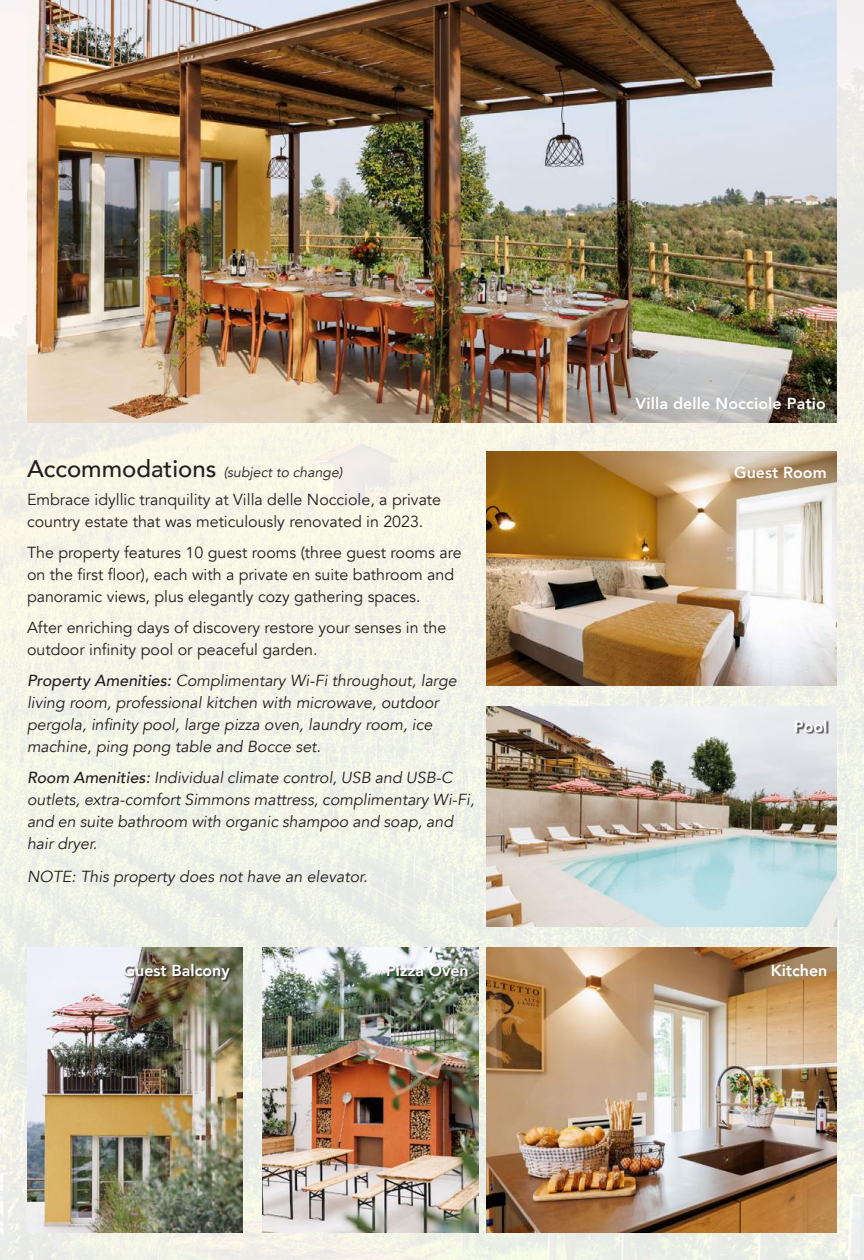
<style>
.page{position:relative;width:864px;height:1260px;background:#fff}
.page>*{position:absolute;margin:0;border:0;box-sizing:border-box;transform-origin:0 0}
.t1{font:italic 16px/22px "Avenir";color:#241f1f}
.t2{font:16px/22px "Avenir";color:#241f1f}
.t3{font:800 16px "Avenir";color:#fff}
.t4{font:italic 14px "Avenir";color:#241f1f}
.s1{font-weight:500;font-style:normal;font-size:24px}
.s2{font-weight:500}
</style>
<div class="page">
<img style="left:0;top:0;width:864px;height:1260px">
<img style="left:487px;top:451px;width:350px;height:234px">
<img style="left:487px;top:947px;width:350px;height:286px">
<img style="left:487px;top:706px;width:350px;height:221px">
<div style="left:795px;top:720px;width:34px;height:14px;background:#241f1f;opacity:.75"></div>
<img style="left:27px;top:0;width:810px;height:423px">
<img style="left:263px;top:947px;width:215px;height:286px">
<img style="left:27px;top:947px;width:215px;height:286px">
<div style="left:387px;top:965px;width:83px;height:13px;background:#241f1f;opacity:.75"></div>
<div style="left:123px;top:964px;width:109px;height:18px;background:#241f1f;opacity:.75"></div>
<p class="t4" style="left:27px;top:464px;width:317px"><span class="s1">Accommodations</span> (subject to change)</p>
<p class="t2" style="left:27px;top:489px;width:416px">Embrace idyllic tranquility at Villa delle Nocciole, a private country estate that was meticulously renovated in 2023.</p>
<p class="t2" style="left:27px;top:542px;width:436px">The property features 10 guest rooms (three guest rooms are on the first floor), each with a private en suite bathroom and panoramic views, plus elegantly cozy gathering spaces.</p>
<p class="t2" style="left:27px;top:617px;width:421px">After enriching days of discovery restore your senses in the outdoor infinity pool or peaceful garden.</p>
<p class="t1" style="left:27px;top:670px;width:431px"><span class="s2">Property Amenities:</span> Complimentary Wi-Fi throughout, large living room, professional kitchen with microwave, outdoor pergola, infinity pool, large pizza oven, laundry room, ice machine, ping pong table and Bocce set.</p>
<p class="t1" style="left:27px;top:767px;width:449px"><span class="s2">Room Amenities:</span> Individual climate control, USB and USB-C outlets, extra-comfort Simmons mattress, complimentary Wi-Fi, and en suite bathroom with organic shampoo and soap, and hair dryer.</p>
<p class="t1" style="left:27px;top:866px;width:342px">NOTE: This property does not have an elevator.</p>
<p class="t3" style="left:123px;top:958px;width:108px">Guest Balcony</p>
<p class="t3" style="left:386px;top:958px;width:84px">Pizza Oven</p>
<p class="t3" style="left:635px;top:391px;width:192px">Villa delle Nocciole Patio</p>
<p class="t3" style="left:734px;top:460px;width:94px">Guest Room</p>
<p class="t3" style="left:794px;top:714px;width:35px">Pool</p>
<p class="t3" style="left:771px;top:958px;width:58px">Kitchen</p>
</div>
